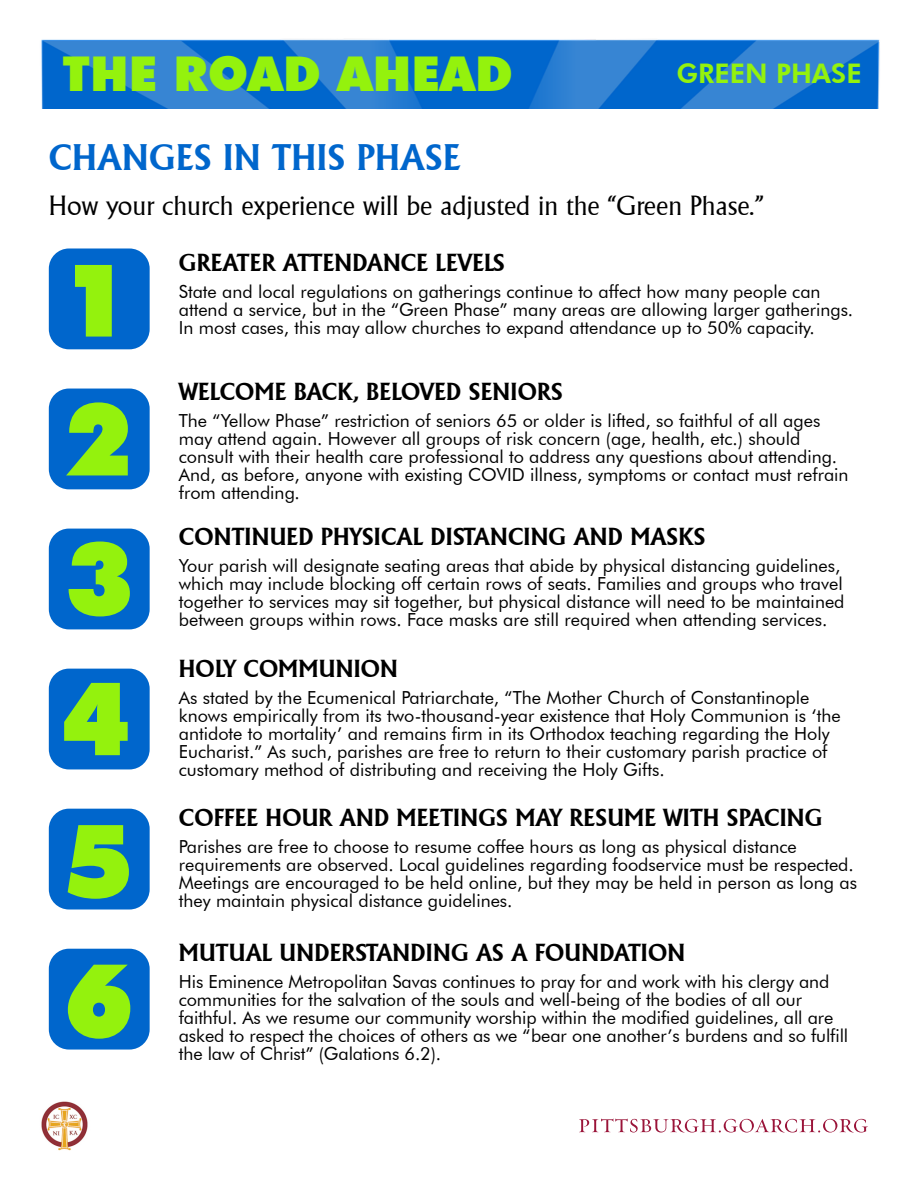
<style>
.page{position:relative;width:918px;height:1188px;background:#fff}
.page>*{position:absolute;margin:0;border:0;box-sizing:border-box;transform-origin:0 0}
.t1{font:900 101.1px/140.1px "Futura BT";color:#94f20d;text-align:justify}
.t2{font:900 48px "Futura BT";color:#94f20d}
.t3{font:36px "Andre SF Bold";letter-spacing:.015em;color:#06c}
.t4{font:27px "Andre SF";color:#000}
.t5{font:800 27px "Futura BT";color:#94f20d}
.t6{font:24px "Andre SF Bold";letter-spacing:.01em;color:#000}
.t7{font:18px/18px "Futura BT";color:#000}
</style>
<div class="page">
<img style="left:41px;top:39px;width:839px;height:70px">
<svg style="left:579px;top:1119px;width:289px;height:14px"></svg>
<img style="left:41px;top:1101px;width:47px;height:50px">
<div style="left:49px;top:248px;width:101px;height:101px;background:#06c;border-radius:20px"></div>
<div style="left:49px;top:389px;width:101px;height:100px;background:#06c;border-radius:20px"></div>
<div style="left:49px;top:529px;width:101px;height:100px;background:#06c;border-radius:20px"></div>
<div style="left:49px;top:669px;width:101px;height:100px;background:#06c;border-radius:20px"></div>
<div style="left:49px;top:809px;width:101px;height:101px;background:#06c;border-radius:20px"></div>
<div style="left:49px;top:949px;width:101px;height:101px;background:#06c;border-radius:20px"></div>
<h2 class="t2" style="left:63px;top:54px;width:452px">THE ROAD AHEAD</h2>
<h3 class="t5" style="left:676px;top:63px;width:187px">GREEN PHASE</h3>
<h3 class="t3" style="left:49px;top:144px;width:413px">CHANGES IN THIS PHASE</h3>
<h3 class="t4" style="left:49px;top:191px;width:716px">How your church experience will be adjusted in the “Green Phase.”</h3>
<h3 class="t6" style="left:179px;top:253px;width:328px">GREATER ATTENDANCE LEVELS</h3>
<p class="t7" style="left:179px;top:284px;width:676px">State and local regulations on gatherings continue to affect how many people can attend a service, but in the “Green Phase” many areas are allowing larger gatherings.<br>In most cases, this may allow churches to expand attendance up to 50% capacity.</p>
<h1 class="t1" style="left:61px;top:240px;width:74px">1<br>2<br>3<br>4<br>5<br>6</h1>
<h3 class="t6" style="left:179px;top:383px;width:385px">WELCOME BACK, BELOVED SENIORS</h3>
<p class="t7" style="left:179px;top:414px;width:671px">The “Yellow Phase” restriction of seniors 65 or older is lifted, so faithful of all ages may attend again. However all groups of risk concern (age, health, etc.) should consult with their health care professional to address any questions about attending.<br>And, as before, anyone with existing COVID illness, symptoms or contact must refrain from attending.</p>
<h3 class="t6" style="left:179px;top:527px;width:528px">CONTINUED PHYSICAL DISTANCING AND MASKS</h3>
<p class="t7" style="left:179px;top:558px;width:667px">Your parish will designate seating areas that abide by physical distancing guidelines, which may include blocking off certain rows of seats. Families and groups who travel together to services may sit together, but physical distance will need to be maintained between groups within rows. Face masks are still required when attending services.</p>
<h3 class="t6" style="left:179px;top:659px;width:221px">HOLY COMMUNION</h3>
<p class="t7" style="left:179px;top:690px;width:663px">As stated by the Ecumenical Patriarchate, “The Mother Church of Constantinople knows empirically from its two-thousand-year existence that Holy Communion is ‘the antidote to mortality’ and remains firm in its Orthodox teaching regarding the Holy Eucharist.” As such, parishes are free to return to their customary parish practice of customary method of distributing and receiving the Holy Gifts.</p>
<h3 class="t6" style="left:179px;top:808px;width:645px">COFFEE HOUR AND MEETINGS MAY RESUME WITH SPACING</h3>
<p class="t7" style="left:179px;top:839px;width:680px">Parishes are free to choose to resume coffee hours as long as physical distance requirements are observed. Local guidelines regarding foodservice must be respected.<br>Meetings are encouraged to be held online, but they may be held in person as long as they maintain physical distance guidelines.</p>
<h3 class="t6" style="left:179px;top:943px;width:508px">MUTUAL UNDERSTANDING AS A FOUNDATION</h3>
<p class="t7" style="left:179px;top:974px;width:671px">His Eminence Metropolitan Savas continues to pray for and work with his clergy and communities for the salvation of the souls and well-being of the bodies of all our faithful. As we resume our community worship within the modified guidelines, all are asked to respect the choices of others as we “bear one another’s burdens and so fulfill the law of Christ” (Galations 6.2).</p>
</div>
